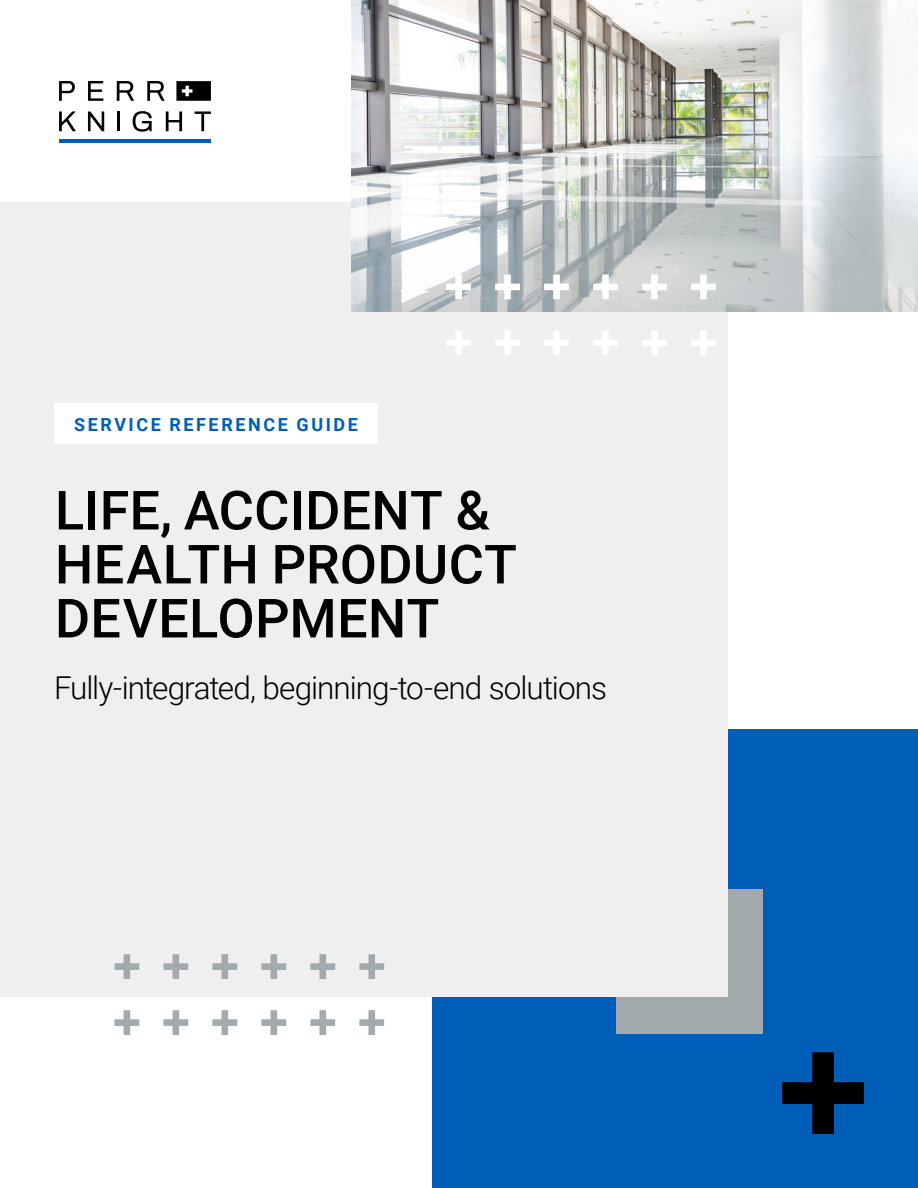
<style>
.page{position:relative;width:918px;height:1188px;background:#fff}
.page>*{position:absolute;margin:0;border:0;box-sizing:border-box;transform-origin:0 0}
.t1{font:500 54px/54px "Roboto";letter-spacing:.005em;color:#000}
.t2{font:300 31.5px "Roboto";letter-spacing:-.035em;color:#000}
.t3{font:700 18px "Roboto";letter-spacing:.14em;color:#005eb8}
</style>
<div class="page">
<div style="left:432px;top:729px;width:486px;height:459px;background:#005eb8"></div>
<div style="left:616px;top:889px;width:148px;height:145px;background:#a2aaad"></div>
<div style="left:0;top:202px;width:728px;height:796px;background:#efefef"></div>
<svg style="left:782px;top:1052px;width:82px;height:82px"></svg>
<svg style="left:114px;top:954px;width:25px;height:25px"></svg>
<svg style="left:163px;top:954px;width:25px;height:25px"></svg>
<svg style="left:212px;top:954px;width:25px;height:25px"></svg>
<svg style="left:261px;top:954px;width:25px;height:25px"></svg>
<svg style="left:310px;top:954px;width:25px;height:25px"></svg>
<svg style="left:359px;top:954px;width:25px;height:25px"></svg>
<svg style="left:114px;top:1010px;width:25px;height:25px"></svg>
<svg style="left:163px;top:1010px;width:25px;height:25px"></svg>
<svg style="left:212px;top:1010px;width:25px;height:25px"></svg>
<svg style="left:261px;top:1010px;width:25px;height:25px"></svg>
<svg style="left:310px;top:1010px;width:25px;height:25px"></svg>
<svg style="left:359px;top:1010px;width:25px;height:25px"></svg>
<img style="left:351px;top:0;width:567px;height:311px">
<svg style="left:59px;top:81px;width:16px;height:20px"></svg>
<svg style="left:88px;top:81px;width:15px;height:20px"></svg>
<svg style="left:117px;top:81px;width:17px;height:20px"></svg>
<svg style="left:147px;top:81px;width:18px;height:20px"></svg>
<svg style="left:59px;top:111px;width:17px;height:20px"></svg>
<svg style="left:88px;top:111px;width:16px;height:20px"></svg>
<hr style="left:117px;top:111px;width:3px;height:20px;background:#000">
<svg style="left:133px;top:111px;width:19px;height:21px"></svg>
<svg style="left:166px;top:111px;width:16px;height:20px"></svg>
<svg style="left:195px;top:111px;width:16px;height:20px"></svg>
<svg style="left:176px;top:81px;width:35px;height:20px"></svg>
<hr style="left:59px;top:140px;width:152px;height:3px;background:#005eb8">
<svg style="left:446px;top:274px;width:25px;height:25px"></svg>
<svg style="left:495px;top:274px;width:25px;height:25px"></svg>
<svg style="left:544px;top:274px;width:25px;height:25px"></svg>
<svg style="left:593px;top:274px;width:25px;height:25px"></svg>
<svg style="left:642px;top:274px;width:25px;height:25px"></svg>
<svg style="left:691px;top:274px;width:25px;height:25px"></svg>
<svg style="left:446px;top:331px;width:25px;height:24px"></svg>
<svg style="left:495px;top:331px;width:25px;height:24px"></svg>
<svg style="left:544px;top:331px;width:25px;height:24px"></svg>
<svg style="left:593px;top:331px;width:25px;height:24px"></svg>
<svg style="left:642px;top:331px;width:25px;height:24px"></svg>
<svg style="left:691px;top:331px;width:25px;height:24px"></svg>
<div style="left:54px;top:404px;width:324px;height:40px;background:#fff"></div>
<p class="t3" style="left:74px;top:411px;width:285px">SERVICE REFERENCE GUIDE</p>
<h1 class="t1" style="left:55px;top:481px;width:463px">LIFE, ACCIDENT &amp;<br>HEALTH PRODUCT<br>DEVELOPMENT</h1>
<p class="t2" style="left:54px;top:666px;width:554px">Fully-integrated, beginning-to-end solutions</p>
</div>
